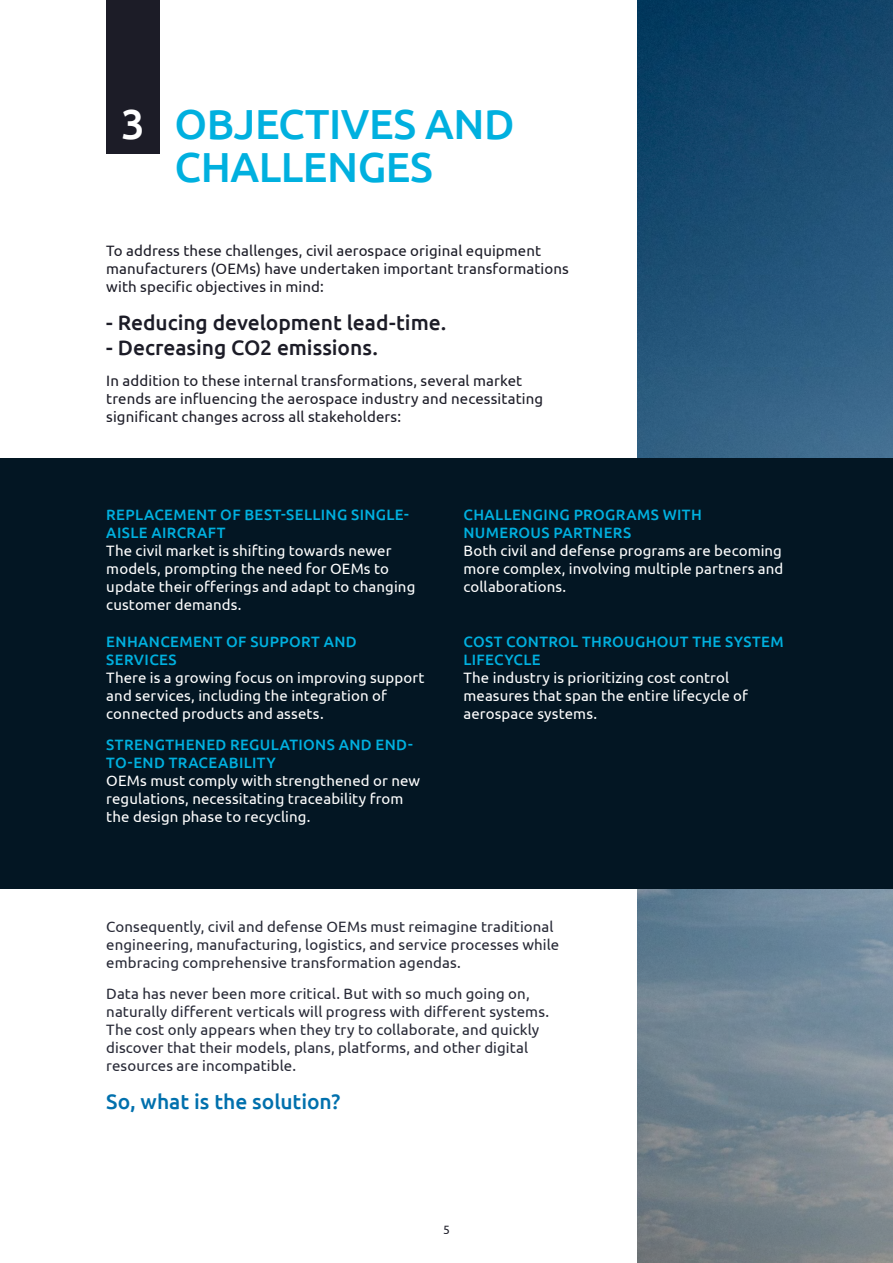
<style>
.page{position:relative;width:893px;height:1263px;background:#fff}
.page>*{position:absolute;margin:0;border:0;box-sizing:border-box;transform-origin:0 0}
.t1{font:500 42px/43.5px "Ubuntu";letter-spacing:-.01em;color:#00b0df}
.t2{font:500 21px "Ubuntu";letter-spacing:-.005em;color:#1c1c27}
.t3{font:500 21px "Ubuntu";color:#0070ad}
.t4{font:15px/18px "Ubuntu";letter-spacing:.01em;color:#fff}
.t5{font:15px/18px "Ubuntu";letter-spacing:.005em;color:#272936}
.t6{font:15px/18px "Ubuntu";letter-spacing:.01em;color:#1c1c27}
.t7{font:500 15px/18px "Ubuntu";letter-spacing:.025em;color:#00b0df}
.t8{font:12px "Ubuntu";color:#1c1c27}
.s1{color:#fff}
</style>
<div class="page">
<img style="left:638px;top:0;width:255px;height:1263px">
<div style="left:0;top:458px;width:893px;height:431px;background:#031623"></div>
<div style="left:106px;top:0;width:53px;height:153px;background:#1c1c27"></div>
<h1 class="t1" style="left:174px;top:101px;width:342px;text-indent:-53px"><span class="s1">3</span> OBJECTIVES AND<br>CHALLENGES</h1>
<p class="t6" style="left:106px;top:241px;width:464px">To address these challenges, civil aerospace original equipment manufacturers (OEMs) have undertaken important transformations with specific objectives in mind:</p>
<h2 class="t2" style="left:106px;top:309px;width:341px">- Reducing development lead-time.</h2>
<h2 class="t2" style="left:106px;top:334px;width:273px">- Decreasing CO2 emissions.</h2>
<p class="t6" style="left:106px;top:371px;width:438px">In addition to these internal transformations, several market trends are influencing the aerospace industry and necessitating significant changes across all stakeholders:</p>
<p class="t7" style="left:106px;top:505px;width:304px">REPLACEMENT OF BEST-SELLING SINGLE-<br>AISLE AIRCRAFT</p>
<p class="t4" style="left:106px;top:541px;width:311px">The civil market is shifting towards newer models, prompting the need for OEMs to update their offerings and adapt to changing customer demands.</p>
<p class="t7" style="left:106px;top:632px;width:252px">ENHANCEMENT OF SUPPORT AND<br>SERVICES</p>
<p class="t4" style="left:106px;top:668px;width:320px">There is a growing focus on improving support and services, including the integration of connected products and assets.</p>
<p class="t7" style="left:106px;top:735px;width:308px">STRENGTHENED REGULATIONS AND END-<br>TO-END TRACEABILITY</p>
<p class="t4" style="left:106px;top:771px;width:315px">OEMs must comply with strengthened or new regulations, necessitating traceability from the design phase to recycling.</p>
<p class="t7" style="left:463px;top:505px;width:240px">CHALLENGING PROGRAMS WITH<br>NUMEROUS PARTNERS</p>
<p class="t4" style="left:463px;top:541px;width:321px;text-align:justify">Both civil and defense programs are becoming more complex, involving multiple partners and collaborations.</p>
<p class="t7" style="left:463px;top:632px;width:322px">COST CONTROL THROUGHOUT THE SYSTEM<br>LIFECYCLE</p>
<p class="t4" style="left:463px;top:668px;width:286px">The industry is prioritizing cost control measures that span the entire lifecycle of aerospace systems.</p>
<p class="t5" style="left:106px;top:917px;width:454px">Consequently, civil and defense OEMs must reimagine traditional engineering, manufacturing, logistics, and service processes while embracing comprehensive transformation agendas.</p>
<p class="t5" style="left:106px;top:984px;width:444px">Data has never been more critical. But with so much going on, naturally different verticals will progress with different systems.<br>The cost only appears when they try to collaborate, and quickly discover that their models, plans, platforms, and other digital resources are incompatible.</p>
<h2 class="t3" style="left:106px;top:1088px;width:235px">So, what is the solution?</h2>
<p class="t8" style="left:443px;top:1222px;width:8px">5</p>
</div>
